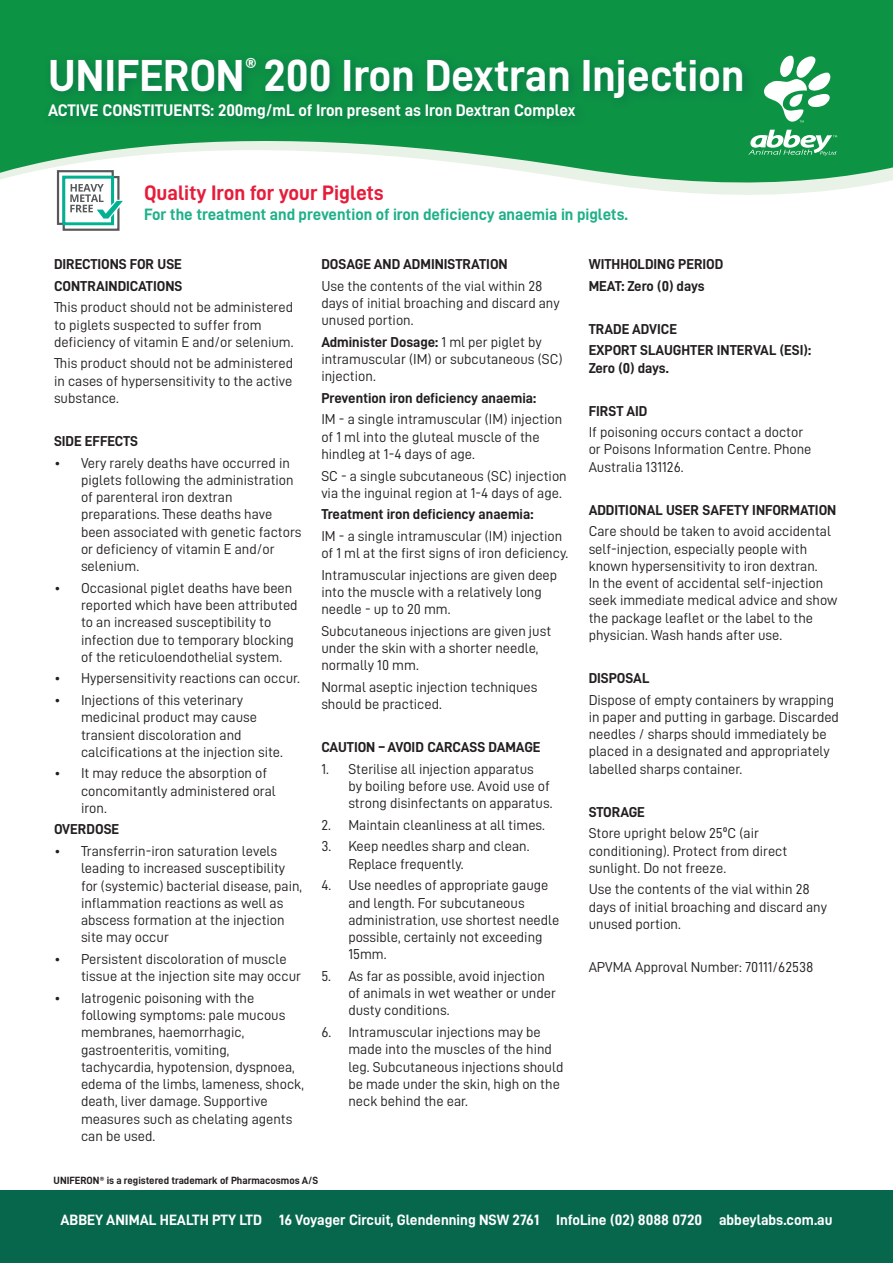
<style>
.page{position:relative;width:893px;height:1263px;background:#fff}
.page>*{position:absolute;margin:0;border:0;box-sizing:border-box;transform-origin:0 0}
.t1{font:45px "D DIN Bold";color:#fff}
.t2{font:21px "D DIN Bold";color:#e51d3a}
.t3{font:16.8px "D DIN Bold";color:#fff}
.t4{font:16.5px "D DIN Bold";color:#1eb089}
.t5{font:15px "D DIN Bold";color:#fff}
.t6{font:14.4px/17.2px "D DIN";color:#231f20}
.t7{font:14.4px/21.6px "D DIN Bold";color:#231f20}
.t8{font:10.5px "D DIN Bold";color:#231f20}
.s1{font-family:"D DIN"}
</style>
<div class="page">
<svg style="left:0;top:0;width:893px;height:231px;fill:#0d9344"></svg>
<div style="left:0;top:1191px;width:893px;height:72px;background:#07674d"></div>
<div style="left:43px;top:53px;width:711px;height:77px;background:#0c8d45"></div>
<svg style="left:57px;top:170px;width:66px;height:60px"></svg>
<svg style="left:764px;top:55px;width:68px;height:69px"></svg>
<svg style="left:748px;top:130px;width:89px;height:26px"></svg>
<h1 class="t1" style="left:48px;top:51px;width:698px">UNIFERON<sup>®</sup> 200 Iron Dextran Injection</h1>
<p class="t3" style="left:48px;top:101px;width:529px">ACTIVE CONSTITUENTS: 200mg/mL of Iron present as Iron Dextran Complex</p>
<h2 class="t2" style="left:144px;top:181px;width:241px">Quality Iron for your Piglets</h2>
<p class="t4" style="left:144px;top:205px;width:486px">For the treatment and prevention of iron deficiency anaemia in piglets.</p>
<p class="t7" style="left:54px;top:253px;width:130px">DIRECTIONS FOR USE<br>CONTRAINDICATIONS</p>
<p class="t6" style="left:54px;top:298px;width:241px">This product should not be administered to piglets suspected to suffer from deficiency of vitamin E and/or selenium.</p>
<p class="t6" style="left:54px;top:355px;width:241px;text-align:justify">This product should not be administered in cases of hypersensitivity to the active substance.</p>
<p class="t7" style="left:54px;top:430px;width:86px">SIDE EFFECTS</p>
<p class="t6" style="left:81px;top:454px;width:222px;text-indent:-27px">• Very rarely deaths have occurred in piglets following the administration of parenteral iron dextran preparations. These deaths have been associated with genetic factors or deficiency of vitamin E and/or selenium.</p>
<p class="t6" style="left:81px;top:579px;width:218px;text-indent:-27px">• Occasional piglet deaths have been reported which have been attributed to an increased susceptibility to infection due to temporary blocking of the reticuloendothelial system.</p>
<p class="t6" style="left:54px;top:670px;width:247px">• Hypersensitivity reactions can occur.</p>
<p class="t6" style="left:81px;top:691px;width:203px;text-indent:-27px">• Injections of this veterinary medicinal product may cause transient discoloration and calcifications at the injection site.</p>
<p class="t6" style="left:81px;top:764px;width:196px;text-indent:-27px">• It may reduce the absorption of concomitantly administered oral iron.</p>
<p class="t7" style="left:54px;top:818px;width:67px">OVERDOSE</p>
<p class="t6" style="left:81px;top:842px;width:223px;text-indent:-27px">• Transferrin-iron saturation levels leading to increased susceptibility for (systemic) bacterial disease, pain, inflammation reactions as well as abscess formation at the injection site may occur</p>
<p class="t6" style="left:81px;top:950px;width:222px;text-indent:-27px">• Persistent discoloration of muscle tissue at the injection site may occur</p>
<p class="t6" style="left:81px;top:989px;width:224px;text-indent:-27px">• Iatrogenic poisoning with the following symptoms: pale mucous membranes, haemorrhagic, gastroenteritis, vomiting, tachycardia, hypotension, dyspnoea, edema of the limbs, lameness, shock, death, liver damage. Supportive measures such as chelating agents can be used.</p>
<p class="t7" style="left:321px;top:253px;width:188px">DOSAGE AND ADMINISTRATION</p>
<p class="t6" style="left:321px;top:277px;width:240px">Use the contents of the vial within 28 days of initial broaching and discard any unused portion.</p>
<p class="t7" style="left:321px;top:331px;width:222px">Administer Dosage: <span class="s1">1 ml per piglet by</span></p>
<p class="t6" style="left:321px;top:350px;width:243px">intramuscular (IM) or subcutaneous (SC) injection.</p>
<p class="t7" style="left:321px;top:387px;width:216px">Prevention iron deficiency anaemia:</p>
<p class="t6" style="left:321px;top:411px;width:243px">IM - a single intramuscular (IM) injection of 1 ml into the gluteal muscle of the hindleg at 1-4 days of age.</p>
<p class="t6" style="left:321px;top:467px;width:247px">SC - a single subcutaneous (SC) injection via the inguinal region at 1-4 days of age.</p>
<p class="t7" style="left:321px;top:503px;width:214px">Treatment iron deficiency anaemia:</p>
<p class="t6" style="left:321px;top:527px;width:248px">IM - a single intramuscular (IM) injection of 1 ml at the first signs of iron deficiency.</p>
<p class="t6" style="left:321px;top:566px;width:237px">Intramuscular injections are given deep into the muscle with a relatively long needle - up to 20 mm.</p>
<p class="t6" style="left:321px;top:622px;width:231px">Subcutaneous injections are given just under the skin with a shorter needle, normally 10 mm.</p>
<p class="t6" style="left:321px;top:678px;width:218px">Normal aseptic injection techniques should be practiced.</p>
<p class="t7" style="left:321px;top:736px;width:221px">CAUTION – AVOID CARCASS DAMAGE</p>
<p class="t6" style="left:348px;top:760px;width:206px;text-indent:-27px">1. Sterilise all injection apparatus<br>by boiling before use. Avoid use of strong disinfectants on apparatus.</p>
<p class="t6" style="left:321px;top:816px;width:225px">2. Maintain cleanliness at all times.</p>
<p class="t6" style="left:348px;top:837px;width:183px;text-indent:-27px">3. Keep needles sharp and clean.<br>Replace frequently.</p>
<p class="t6" style="left:348px;top:876px;width:213px;text-indent:-27px">4. Use needles of appropriate gauge and length. For subcutaneous administration, use shortest needle possible, certainly not exceeding<br>15mm.</p>
<p class="t6" style="left:348px;top:967px;width:209px;text-indent:-27px">5. As far as possible, avoid injection of animals in wet weather or under dusty conditions.</p>
<p class="t6" style="left:348px;top:1023px;width:217px;text-indent:-27px">6. Intramuscular injections may be made into the muscles of the hind leg. Subcutaneous injections should be made under the skin, high on the neck behind the ear.</p>
<p class="t8" style="left:54px;top:1175px;width:266px">UNIFERON® is a registered trademark of Pharmacosmos A/S</p>
<p class="t7" style="left:589px;top:253px;width:136px">WITHHOLDING PERIOD<br>MEAT: Zero (0) days</p>
<p class="t7" style="left:589px;top:318px;width:224px">TRADE ADVICE<br>EXPORT SLAUGHTER INTERVAL (ESI):</p>
<p class="t7" style="left:589px;top:356px;width:82px">Zero (0) days.</p>
<p class="t7" style="left:589px;top:400px;width:60px">FIRST AID</p>
<p class="t6" style="left:589px;top:423px;width:224px">If poisoning occurs contact a doctor or Poisons Information Centre. Phone<br>Australia 131126.</p>
<p class="t7" style="left:589px;top:499px;width:249px">ADDITIONAL USER SAFETY INFORMATION</p>
<p class="t6" style="left:589px;top:522px;width:250px">Care should be taken to avoid accidental self-injection, especially people with known hypersensitivity to iron dextran.<br>In the event of accidental self-injection seek immediate medical advice and show the package leaflet or the label to the physician. Wash hands after use.</p>
<p class="t7" style="left:589px;top:667px;width:62px">DISPOSAL</p>
<p class="t6" style="left:589px;top:691px;width:252px">Dispose of empty containers by wrapping in paper and putting in garbage. Discarded needles / sharps should immediately be placed in a designated and appropriately labelled sharps container.</p>
<p class="t7" style="left:589px;top:801px;width:58px">STORAGE</p>
<p class="t6" style="left:589px;top:824px;width:200px">Store upright below 25ºC (air conditioning). Protect from direct sunlight. Do not freeze.</p>
<p class="t6" style="left:589px;top:881px;width:240px">Use the contents of the vial within 28 days of initial broaching and discard any unused portion.</p>
<p class="t6" style="left:589px;top:958px;width:226px">APVMA Approval Number: 70111/62538</p>
<p class="t5" style="left:60px;top:1211px;width:774px">ABBEY ANIMAL HEALTH PTY LTD 16 Voyager Circuit, Glendenning NSW 2761 InfoLine (02) 8088 0720 abbeylabs.com.au</p>
</div>
